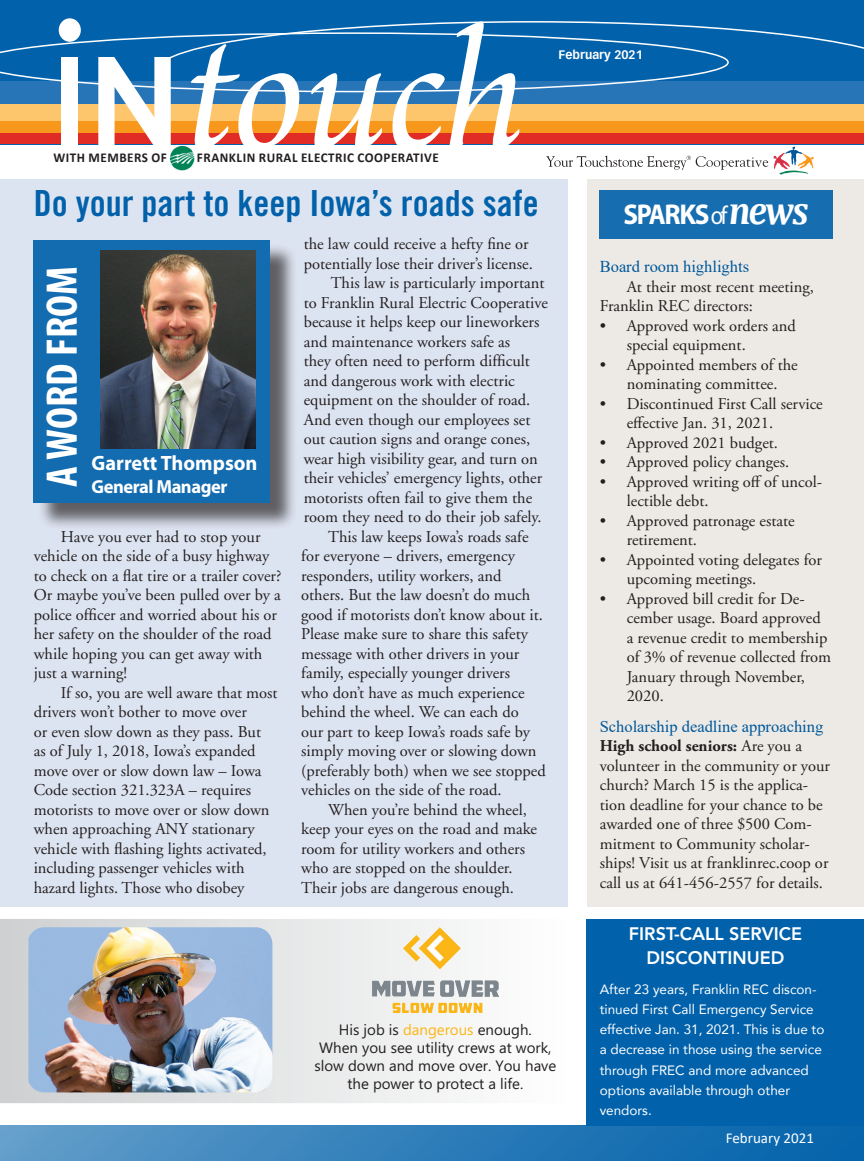
<style>
.page{position:relative;width:864px;height:1161px;background:#fff}
.page>*{position:absolute;margin:0;border:0;box-sizing:border-box;transform-origin:0 0}
.t1{font:700 condensed 44.4px "Myriad Pro";color:#fff}
.t2{font:36px "Trade Gothic LT Std Bd Cn 20";color:#0161aa}
.t3{font:700 28.8px "Myriad Pro";letter-spacing:-.05em;color:#fff;scale:.95 1}
.t4{font:700 20.85px "Myriad Pro";color:#fff}
.t5{font:700 18.9px "Myriad Pro";letter-spacing:-.025em;color:#fff}
.t6{font:800 18px/24px "Avenir LT Std";color:#fff;text-align:center}
.t7{font:16.5px/19.5px "Adobe Garamond";color:#231f20}
.t8{font:16.5px/19.5px "Adobe Garamond Pro";color:#231f20}
.t9{font:16.5px "Times New Roman";color:#00599b}
.t10{font:15px/18px "Microsoft Phags Pa";color:#231f20;text-align:center}
.t11{font:15px "Calibri";color:#fff}
.t12{font:13.5px/20.2px "Avenir LT Com";color:#fff}
.t13{font:700 13.5px "Calibri";letter-spacing:.04em;color:#231f20}
.t14{font:700 12px "Vectora Com";color:#fff}
.s1{font-weight:400;font-size:25.8px}
.s2{font-family:"Cambria";font-style:italic;font-size:40.2px}
.s3{font-weight:700}
.s4{color:#fcb615}
</style>
<div class="page">
<div style="left:0;top:0;width:864px;height:144px;background:#0161aa"></div>
<svg style="left:296px;top:21px;width:568px;height:61px"></svg>
<div style="left:0;top:119px;width:864px;height:17px;background:#f7981d"></div>
<div style="left:0;top:82px;width:864px;height:32px;background:#2774b6"></div>
<div style="left:0;top:133px;width:864px;height:11px;background:#e12c26"></div>
<div style="left:0;top:104px;width:864px;height:16px;background:#fec66c"></div>
<div style="left:0;top:1125px;width:864px;height:36px;background:linear-gradient(to right,#619dca,#0061aa)"></div>
<div style="left:61px;top:57px;width:17px;height:90px;background:#fff"></div>
<svg style="left:98px;top:92px;width:73px;height:53px"></svg>
<svg style="left:191px;top:92px;width:108px;height:53px"></svg>
<svg style="left:311px;top:92px;width:71px;height:53px"></svg>
<svg style="left:392px;top:21px;width:127px;height:124px"></svg>
<div style="left:59px;top:18px;width:22px;height:24px;background:#fff;border-radius:50%"></div>
<svg style="left:0;top:32px;width:729px;height:60px"></svg>
<svg style="left:546px;top:147px;width:268px;height:28px"></svg>
<img style="left:171px;top:147px;width:23px;height:23px">
<svg style="left:0;top:919px;width:452px;height:184px;fill:#e9eaea"></svg>
<div style="left:587px;top:179px;width:277px;height:728px;background:#ede9e5"></div>
<div style="left:0;top:179px;width:567px;height:727px;background:#dde4f1"></div>
<div style="left:600px;top:190px;width:233px;height:49px;background:#166daf"></div>
<div style="left:37px;top:243px;width:261px;height:287px;background:#231f20;opacity:.75"></div>
<div style="left:34px;top:240px;width:236px;height:263px;background:#146cb0"></div>
<img style="left:100px;top:251px;width:156px;height:198px">
<img style="left:372px;top:927px;width:127px;height:86px">
<img style="left:28px;top:927px;width:244px;height:165px">
<div style="left:587px;top:919px;width:277px;height:206px;background:#0161aa"></div>
<p class="t14" style="left:559px;top:47px;width:86px">February 2021</p>
<p class="t13" style="left:53px;top:148px;width:115px">WITH MEMBERS OF</p>
<p class="t13" style="left:197px;top:148px;width:243px">FRANKLIN RURAL ELECTRIC COOPERATIVE</p>
<h2 class="t2" style="left:34px;top:181px;width:507px">Do your part to keep Iowa’s roads safe</h2>
<h1 class="t1" style="left:34px;top:487px;width:222px;rotate:-90deg">A WORD FROM</h1>
<p class="t4" style="left:91px;top:450px;width:168px">Garrett Thompson</p>
<p class="t5" style="left:91px;top:474px;width:137px">General Manager</p>
<p class="t7" style="left:34px;top:527px;width:249px;text-indent:27px">Have you ever had to stop your vehicle on the side of a busy highway to check on a flat tire or a trailer cover?<br>Or maybe you’ve been pulled over by a police officer and worried about his or her safety on the shoulder of the road while hoping you can get away with just a warning!</p>
<p class="t7" style="left:34px;top:683px;width:245px;text-indent:27px">If so, you are well aware that most drivers won’t bother to move over<br>or even slow down as they pass. But<br>as of July 1, 2018, Iowa’s expanded move over or slow down law – Iowa Code section 321.323A – requires motorists to move over or slow down when approaching ANY stationary vehicle with flashing lights activated, including passenger vehicles with hazard lights. Those who disobey</p>
<p class="t7" style="left:304px;top:235px;width:227px">the law could receive a hefty fine or</p>
<p class="t7" style="left:304px;top:254px;width:231px">potentially lose their driver’s license.</p>
<p class="t7" style="left:331px;top:274px;width:215px">This law is particularly important</p>
<p class="t7" style="left:304px;top:293px;width:246px">to Franklin Rural Electric Cooperative</p>
<p class="t7" style="left:304px;top:313px;width:237px">because it helps keep our lineworkers</p>
<p class="t7" style="left:304px;top:332px;width:208px">and maintenance workers safe as</p>
<p class="t7" style="left:304px;top:352px;width:228px">they often need to perform difficult</p>
<p class="t7" style="left:304px;top:371px;width:213px">and dangerous work with electric</p>
<p class="t7" style="left:304px;top:391px;width:228px">equipment on the shoulder of road.</p>
<p class="t7" style="left:304px;top:410px;width:228px">And even though our employees set</p>
<p class="t7" style="left:304px;top:430px;width:228px">out caution signs and orange cones,</p>
<p class="t7" style="left:304px;top:449px;width:236px">wear high visibility gear, and turn on</p>
<p class="t7" style="left:304px;top:469px;width:240px">their vehicles’ emergency lights, other</p>
<p class="t7" style="left:304px;top:488px;width:230px">motorists often fail to give them the</p>
<p class="t7" style="left:304px;top:508px;width:239px">room they need to do their job safely.</p>
<p class="t7" style="left:328px;top:527px;width:202px">This law keeps Iowa’s roads safe</p>
<p class="t7" style="left:301px;top:547px;width:215px">for everyone – drivers, emergency</p>
<p class="t7" style="left:301px;top:566px;width:202px">responders, utility workers, and</p>
<p class="t7" style="left:301px;top:586px;width:231px">others. But the law doesn’t do much</p>
<p class="t7" style="left:301px;top:605px;width:243px">good if motorists don’t know about it.</p>
<p class="t7" style="left:301px;top:625px;width:228px">Please make sure to share this safety</p>
<p class="t7" style="left:301px;top:644px;width:220px">message with other drivers in your</p>
<p class="t7" style="left:301px;top:664px;width:210px">family, especially younger drivers</p>
<p class="t7" style="left:301px;top:683px;width:225px">who don’t have as much experience</p>
<p class="t7" style="left:301px;top:703px;width:219px">behind the wheel. We can each do</p>
<p class="t7" style="left:301px;top:722px;width:230px">our part to keep Iowa’s roads safe by</p>
<p class="t7" style="left:301px;top:742px;width:237px">simply moving over or slowing down</p>
<p class="t7" style="left:301px;top:761px;width:246px">(preferably both) when we see stopped</p>
<p class="t7" style="left:301px;top:781px;width:202px">vehicles on the side of the road.</p>
<p class="t7" style="left:328px;top:800px;width:200px">When you’re behind the wheel,</p>
<p class="t7" style="left:301px;top:820px;width:237px">keep your eyes on the road and make</p>
<p class="t7" style="left:301px;top:839px;width:225px">room for utility workers and others</p>
<p class="t7" style="left:301px;top:859px;width:213px">who are stopped on the shoulder.</p>
<p class="t7" style="left:301px;top:878px;width:214px">Their jobs are dangerous enough.</p>
<h3 class="t3" style="left:623px;top:196px;width:202px">SPARKS<span class="s1">of</span><span class="s2">news</span></h3>
<p class="t9" style="left:600px;top:255px;width:151px">Board room highlights</p>
<p class="t8" style="left:600px;top:278px;width:216px;text-indent:27px">At their most recent meeting,<br>Franklin REC directors:</p>
<p class="t8" style="left:627px;top:317px;width:171px;text-indent:-27px">• Approved work orders and special equipment.</p>
<p class="t8" style="left:600px;top:356px;width:200px;text-align:center">• Appointed members of the nominating committee.</p>
<p class="t8" style="left:627px;top:395px;width:198px;text-indent:-27px">• Discontinued First Call service effective Jan. 31, 2021.</p>
<p class="t8" style="left:600px;top:434px;width:180px">• Approved 2021 budget.</p>
<p class="t8" style="left:600px;top:453px;width:191px">• Approved policy changes.</p>
<p class="t8" style="left:627px;top:473px;width:197px;text-indent:-27px">• Approved writing off of uncol&shy;lectible debt.</p>
<p class="t8" style="left:627px;top:512px;width:170px;text-indent:-27px">• Approved patronage estate retirement.</p>
<p class="t8" style="left:627px;top:551px;width:197px;text-indent:-27px">• Appointed voting delegates for upcoming meetings.</p>
<p class="t8" style="left:627px;top:590px;width:206px;text-indent:-27px">• Approved bill credit for De&shy;cember usage. Board approved a revenue credit to membership of 3% of revenue collected from<br>January through November,<br>2020.</p>
<p class="t9" style="left:600px;top:715px;width:225px">Scholarship deadline approaching</p>
<p class="t8" style="left:600px;top:737px;width:232px"><span class="s3">High school seniors:</span> Are you a volunteer in the community or your church? March 15 is the applica&shy;tion deadline for your chance to be awarded one of three $500 Com&shy;mitment to Community scholar&shy;ships! Visit us at franklinrec.coop or call us at 641-456-2557 for details.</p>
<p class="t10" style="left:314px;top:1020px;width:243px">His job is <span class="s4">dangerous</span> enough.<br>When you see utility crews at work, slow down and move over. You have the power to protect a life.</p>
<p class="t6" style="left:629px;top:922px;width:175px">FIRST-CALL SERVICE<br>DISCONTINUED</p>
<p class="t12" style="left:600px;top:979px;width:226px">After 23 years, Franklin REC discon&shy;tinued First Call Emergency Service effective Jan. 31, 2021. This is due to a decrease in those using the service through FREC and more advanced options available through other vendors.</p>
<p class="t11" style="left:726px;top:1127px;width:90px">February 2021</p>
</div>
